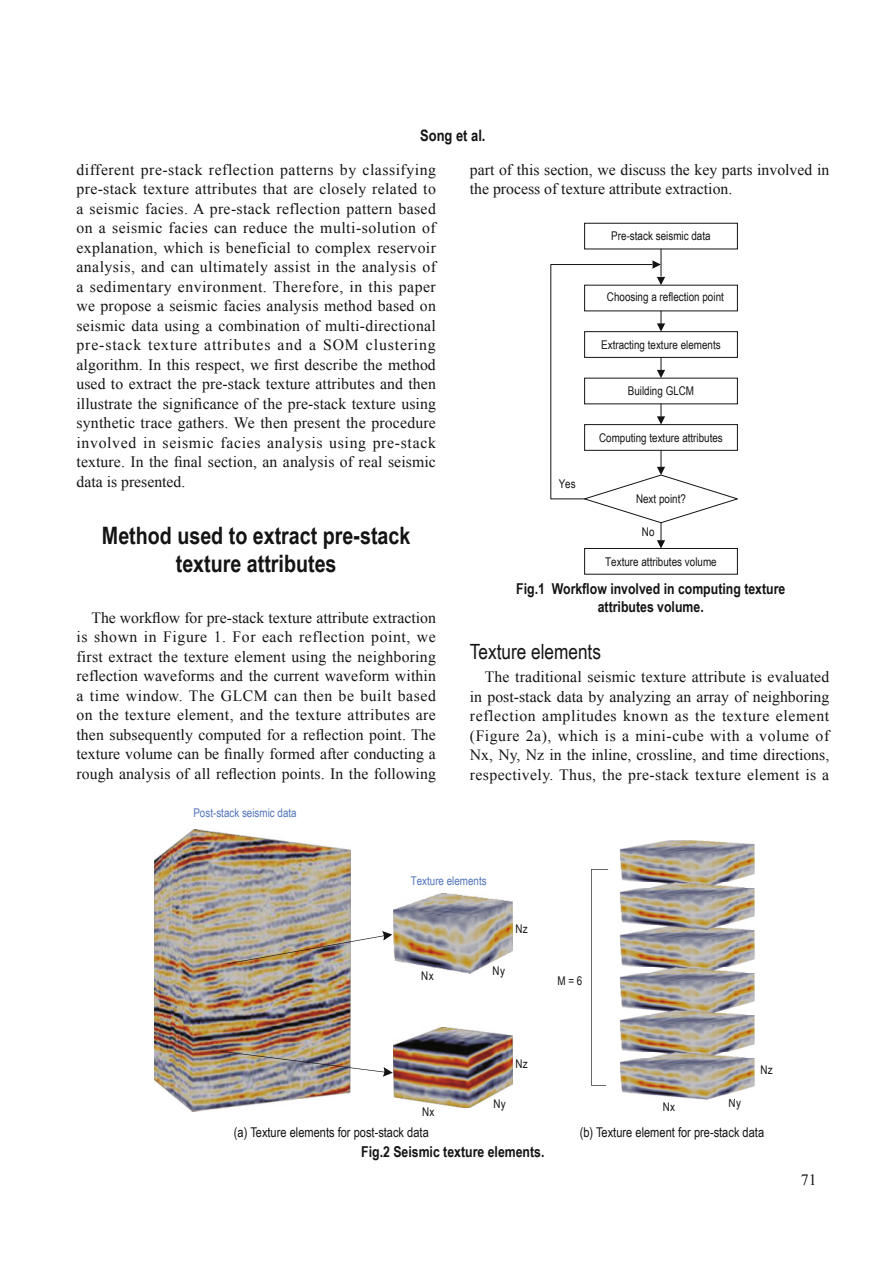
<style>
.page{position:relative;width:893px;height:1263px;background:#fff}
.page>*{position:absolute;margin:0;border:0;box-sizing:border-box;transform-origin:0 0}
.t1{font:700 24px/28.5px "Arial Narrow";color:#131413;text-align:center}
.t2{font:21px "Arial Narrow";color:#131413}
.t3{font:15.75px/19.5px "Times New Roman";letter-spacing:.005em;color:#131413;text-align:justify}
.t4{font:700 15.75px "Arial Narrow";color:#131413}
.t5{font:700 15px/18px "Arial Narrow";color:#131413;text-align:center}
.t6{font:13.5px "Arial Narrow";color:#131413}
.t7{font:12px "Arial Narrow";color:#131413}
.t8{font:12px "Arial Narrow";color:#5175bb}
</style>
<div class="page">
<div style="left:584px;top:548px;width:154px;height:27px;border:1px solid #131413"></div>
<svg style="left:550px;top:223px;width:188px;height:325px"></svg>
<img style="left:154px;top:830px;width:197px;height:281px">
<img style="left:220px;top:1051px;width:165px;height:21px">
<svg style="left:383px;top:1067px;width:10px;height:10px"></svg>
<img style="left:227px;top:935px;width:158px;height:29px">
<svg style="left:382px;top:931px;width:10px;height:10px"></svg>
<img style="left:393px;top:894px;width:120px;height:79px">
<img style="left:393px;top:1028px;width:120px;height:80px">
<img style="left:620px;top:930px;width:134px;height:38px">
<img style="left:620px;top:972px;width:134px;height:38px">
<img style="left:653px;top:968px;width:86px;height:4px">
<img style="left:620px;top:1015px;width:134px;height:38px">
<img style="left:650px;top:1010px;width:96px;height:5px">
<img style="left:620px;top:1057px;width:134px;height:43px">
<img style="left:653px;top:1053px;width:86px;height:4px">
<svg style="left:591px;top:869px;width:17px;height:1px"></svg>
<img style="left:620px;top:840px;width:134px;height:43px">
<img style="left:620px;top:887px;width:134px;height:38px">
<img style="left:648px;top:925px;width:103px;height:5px">
<img style="left:653px;top:883px;width:86px;height:4px">
<p class="t4" style="left:420px;top:126px;width:67px">Song et al.</p>
<p class="t3" style="left:76px;top:160px;width:361px">different pre-stack reflection patterns by classifying pre-stack texture attributes that are closely related to a seismic facies. A pre-stack reflection pattern based on a seismic facies can reduce the multi-solution of explanation, which is beneficial to complex reservoir analysis, and can ultimately assist in the analysis of a sedimentary environment. Therefore, in this paper we propose a seismic facies analysis method based on seismic data using a combination of multi-directional pre-stack texture attributes and a SOM clustering algorithm. In this respect, we first describe the method used to extract the pre-stack texture attributes and then illustrate the significance of the pre-stack texture using synthetic trace gathers. We then present the procedure involved in seismic facies analysis using pre-stack texture. In the final section, an analysis of real seismic data is presented.</p>
<h1 class="t1" style="left:102px;top:521px;width:310px">Method used to extract pre-stack texture attributes</h1>
<p class="t3" style="left:76px;top:608px;width:361px;text-indent:15px">The workflow for pre-stack texture attribute extraction is shown in Figure 1. For each reflection point, we first extract the texture element using the neighboring reflection waveforms and the current waveform within a time window. The GLCM can then be built based on the texture element, and the texture attributes are then subsequently computed for a reflection point. The texture volume can be finally formed after conducting a rough analysis of all reflection points. In the following</p>
<p class="t3" style="left:470px;top:160px;width:361px">part of this section, we discuss the key parts involved in the process of texture attribute extraction.</p>
<p class="t7" style="left:611px;top:229px;width:101px">Pre-stack seismic data</p>
<p class="t7" style="left:607px;top:290px;width:119px">Choosing a reflection point</p>
<p class="t7" style="left:601px;top:337px;width:121px">Extracting texture elements</p>
<p class="t7" style="left:628px;top:384px;width:68px">Building GLCM</p>
<p class="t7" style="left:599px;top:430px;width:125px">Computing texture attributes</p>
<p class="t7" style="left:559px;top:477px;width:18px">Yes</p>
<p class="t7" style="left:636px;top:492px;width:51px">Next point?</p>
<p class="t7" style="left:642px;top:525px;width:14px">No</p>
<p class="t7" style="left:605px;top:554px;width:113px">Texture attributes volume</p>
<p class="t5" style="left:516px;top:580px;width:271px">Fig.1 Workflow involved in computing texture attributes volume.</p>
<h2 class="t2" style="left:470px;top:639px;width:133px">Texture elements</h2>
<p class="t3" style="left:470px;top:667px;width:361px;text-indent:15px">The traditional seismic texture attribute is evaluated in post-stack data by analyzing an array of neighboring reflection amplitudes known as the texture element (Figure 2a), which is a mini-cube with a volume of Nx, Ny, Nz in the inline, crossline, and time directions, respectively. Thus, the pre-stack texture element is a</p>
<p class="t8" style="left:193px;top:806px;width:105px">Post-stack seismic data</p>
<p class="t8" style="left:411px;top:874px;width:78px">Texture elements</p>
<p class="t7" style="left:421px;top:969px;width:14px">Nx</p>
<p class="t7" style="left:515px;top:922px;width:14px">Nz</p>
<p class="t7" style="left:493px;top:964px;width:14px">Ny</p>
<p class="t7" style="left:422px;top:1105px;width:14px">Nx</p>
<p class="t7" style="left:515px;top:1057px;width:14px">Nz</p>
<p class="t7" style="left:493px;top:1097px;width:14px">Ny</p>
<p class="t7" style="left:557px;top:973px;width:26px">M = 6</p>
<p class="t7" style="left:663px;top:1100px;width:14px">Nx</p>
<p class="t7" style="left:728px;top:1096px;width:14px">Ny</p>
<p class="t7" style="left:760px;top:1063px;width:14px">Nz</p>
<p class="t6" style="left:234px;top:1125px;width:196px">(a) Texture elements for post-stack data</p>
<p class="t6" style="left:580px;top:1125px;width:186px">(b) Texture element for pre-stack data</p>
<p class="t5" style="left:361px;top:1142px;width:185px">Fig.2 Seismic texture elements.</p>
<p class="t3" style="left:801px;top:1170px;width:17px">71</p>
</div>
